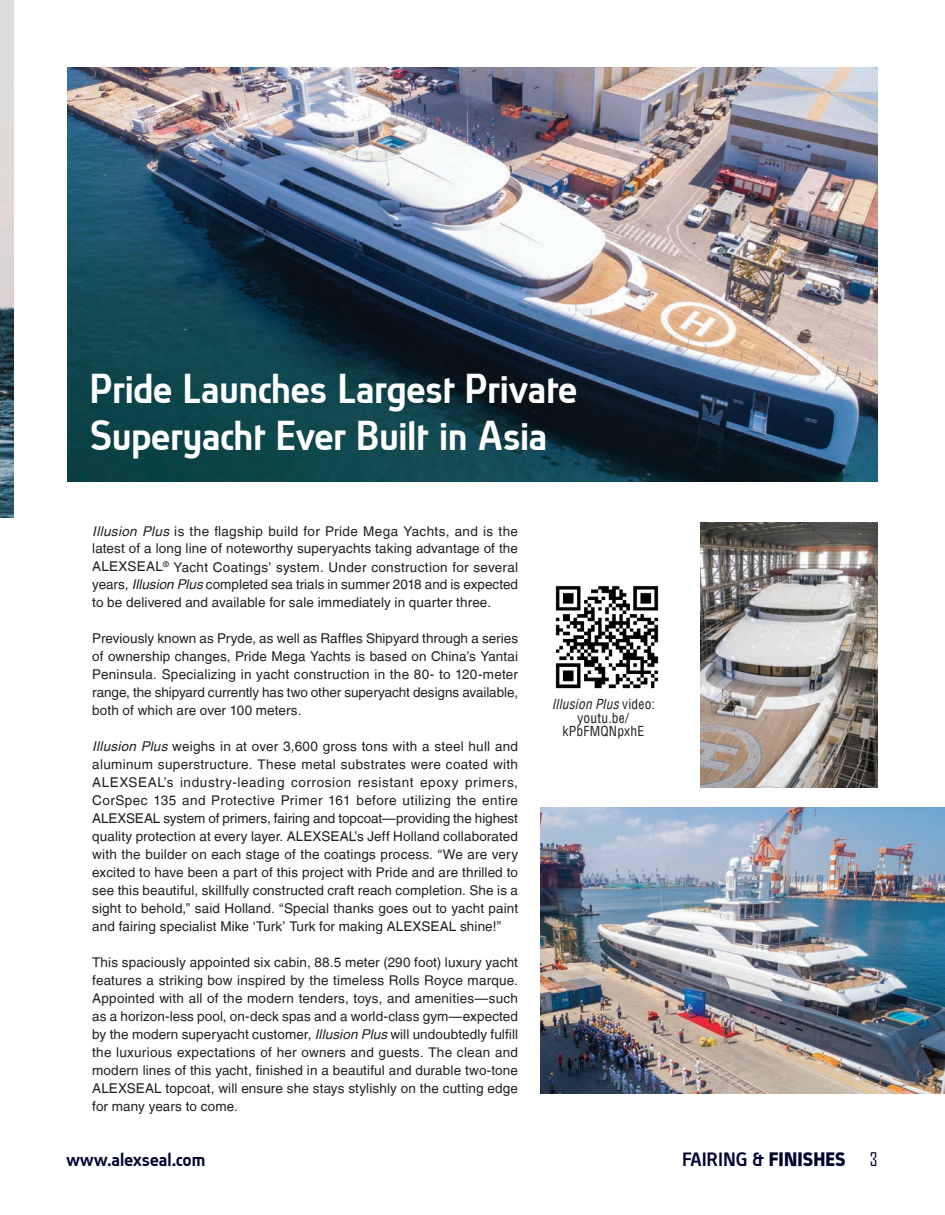
<style>
.page{position:relative;width:945px;height:1215px;background:#fff}
.page>*{position:absolute;margin:0;border:0;box-sizing:border-box;transform-origin:0 0}
.t1{font:500 39px/46.8px "Absolut Pro";letter-spacing:-.015em;color:#fff}
.t2{font:500 18px "Absolut Pro";color:#000330}
.t3{font:18px "Agency FB";color:#000330}
.t4{font:13.5px/18px "Helvetica LT";letter-spacing:.01em;color:#231f20;text-align:justify}
.t5{font:condensed 13.5px/13.5px "Helvetica LT";letter-spacing:.015em;color:#231f20;text-align:center}
.s1{font-style:italic}
.s2{font-family:"Absolut Pro Boldreduced";font-weight:400}
</style>
<div class="page">
<img style="left:68px;top:68px;width:810px;height:414px">
<img style="left:0;top:0;width:14px;height:518px">
<img style="left:700px;top:522px;width:178px;height:266px">
<img style="left:540px;top:807px;width:405px;height:287px">
<img style="left:555px;top:586px;width:104px;height:103px">
<h1 class="t1" style="left:92px;top:364px;width:489px">Pride Launches Largest Private<br>Superyacht Ever Built in Asia</h1>
<p class="t4" style="left:92px;top:522px;width:427px"><span class="s1">Illusion Plus</span> is the flagship build for Pride Mega Yachts, and is the latest of a long line of noteworthy superyachts taking advantage of the ALEXSEAL<sup>®</sup> Yacht Coatings’ system. Under construction for several years, <span class="s1">Illusion Plus</span> completed sea trials in summer 2018 and is expected to be delivered and available for sale immediately in quarter three.</p>
<p class="t4" style="left:92px;top:630px;width:427px">Previously known as Pryde, as well as Raffles Shipyard through a series of ownership changes, Pride Mega Yachts is based on China’s Yantai Peninsula. Specializing in yacht construction in the 80- to 120-meter range, the shipyard currently has two other superyacht designs available, both of which are over 100 meters.</p>
<p class="t4" style="left:92px;top:738px;width:427px"><span class="s1">Illusion Plus</span> weighs in at over 3,600 gross tons with a steel hull and aluminum superstructure. These metal substrates were coated with ALEXSEAL’s industry-leading corrosion resistant epoxy primers, CorSpec 135 and Protective Primer 161 before utilizing the entire ALEXSEAL system of primers, fairing and topcoat—providing the highest quality protection at every layer. ALEXSEAL’s Jeff Holland collaborated with the builder on each stage of the coatings process. “We are very excited to have been a part of this project with Pride and are thrilled to see this beautiful, skillfully constructed craft reach completion. She is a sight to behold,” said Holland. “Special thanks goes out to yacht paint and fairing specialist Mike ‘Turk’ Turk for making ALEXSEAL shine!”</p>
<p class="t4" style="left:92px;top:954px;width:427px">This spaciously appointed six cabin, 88.5 meter (290 foot) luxury yacht features a striking bow inspired by the timeless Rolls Royce marque.<br>Appointed with all of the modern tenders, toys, and amenities—such as a horizon-less pool, on-deck spas and a world-class gym—expected by the modern superyacht customer, <span class="s1">Illusion Plus</span> will undoubtedly fulfill the luxurious expectations of her owners and guests. The clean and modern lines of this yacht, finished in a beautiful and durable two-tone ALEXSEAL topcoat, will ensure she stays stylishly on the cutting edge for many years to come.</p>
<p class="t5" style="left:552px;top:697px;width:105px"><span class="s1">Illusion Plus</span> video: youtu.be/ kPbFMQNpxhE</p>
<h2 class="t2" style="left:68px;top:1147px;width:140px">www.alexseal.com</h2>
<h2 class="t2" style="left:683px;top:1147px;width:165px">FAIRING &amp; <span class="s2">FINISHES</span></h2>
<h2 class="t3" style="left:870px;top:1148px;width:9px">3</h2>
</div>
